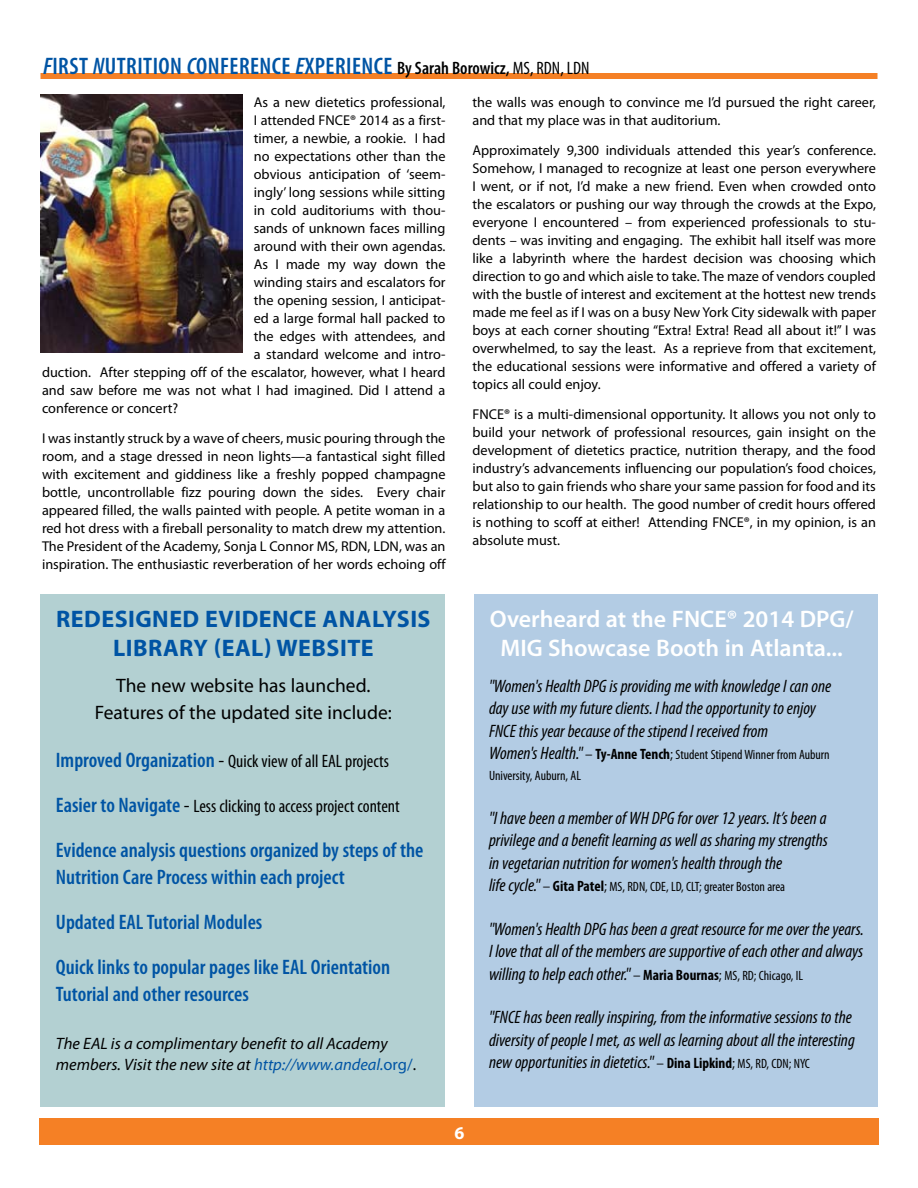
<style>
.page{position:relative;width:918px;height:1188px;background:#fff}
.page>*{position:absolute;margin:0;border:0;box-sizing:border-box;transform-origin:0 0}
.t1{font:600 24px/28.8px "Myriad Pro";color:#fff}
.t2{font:700 24px "Myriad Pro";letter-spacing:.02em;color:#0054a4}
.t3{font:600 condensed 24px "Myriad Pro";letter-spacing:.02em;color:#0054a4}
.t4{font:600 condensed 21px/27px "Myriad Pro";color:#0054a4}
.t5{font:19.5px/27px "Myriad Pro";color:#000;text-align:center}
.t6{font:italic condensed 18px/22.5px "Myriad Pro";color:#000}
.t7{font:condensed 18px "Myriad Pro";color:#000}
.t8{font:600 condensed 18px "Myriad Pro";color:#000}
.t9{font:700 18px "Myriad Pro";color:#fff}
.t10{font:italic 16.5px/21px "Myriad Pro";color:#000}
.t11{font:14.25px/18px "Myriad Pro";color:#000;text-align:justify}
.t12{font:condensed 13.5px/21px "Myriad Pro";color:#000}
.s1{font-style:italic}
.s2{font-weight:400}
.s3{font-weight:600;font-size:21px;color:#0054a4}
.s4{font-size:21px}
.s5{color:#0054a4}
.s6{font-style:normal;color:#0054a4}
.s7{font-style:normal}
.s8{font-style:italic;font-size:18px}
.s9{font-size:15px}
.s10{font-weight:700;font-size:15px}
.s11{font-style:normal;font-size:15px}
.s12{font-weight:700;font-style:normal;font-size:15px}
.s13{font-style:normal;font-size:13.5px}
</style>
<div class="page">
<div style="left:474px;top:594px;width:404px;height:513px;background:#b3cce4"></div>
<div style="left:40px;top:1118px;width:839px;height:27px;background:#f58025"></div>
<div style="left:40px;top:73px;width:838px;height:6px;background:#f58025"></div>
<img style="left:40px;top:94px;width:203px;height:259px">
<div style="left:40px;top:594px;width:406px;height:513px;background:#b3d0d2"></div>
<h1 class="t3" style="left:43px;top:51px;width:218px"><span class="s1">F</span>irst <span class="s1">N</span>utrition <span class="s1">C</span>onference</h1>
<h1 class="t3" style="left:295px;top:51px;width:61px"><span class="s1">E</span>xperience</h1>
<p class="t8" style="left:397px;top:56px;width:194px">By Sarah Borowicz, <span class="s2">MS, RDN, LDN</span></p>
<p class="t11" style="left:254px;top:93px;width:193px">As a new dietetics professional,</p>
<p class="t11" style="left:254px;top:111px;width:193px">I attended FNCE® 2014 as a first-</p>
<p class="t11" style="left:254px;top:129px;width:193px">timer, a newbie, a rookie. I had</p>
<p class="t11" style="left:254px;top:147px;width:193px">no expectations other than the</p>
<p class="t11" style="left:254px;top:165px;width:193px">obvious anticipation of ‘seem-</p>
<p class="t11" style="left:254px;top:183px;width:193px">ingly’ long sessions while sitting</p>
<p class="t11" style="left:254px;top:201px;width:193px">in cold auditoriums with thou-</p>
<p class="t11" style="left:254px;top:219px;width:193px">sands of unknown faces milling</p>
<p class="t11" style="left:254px;top:237px;width:193px">around with their own agendas.</p>
<p class="t11" style="left:254px;top:255px;width:193px">As I made my way down the</p>
<p class="t11" style="left:254px;top:273px;width:193px">winding stairs and escalators for</p>
<p class="t11" style="left:254px;top:291px;width:193px">the opening session, I anticipat-</p>
<p class="t11" style="left:254px;top:309px;width:193px">ed a large formal hall packed to</p>
<p class="t11" style="left:254px;top:327px;width:193px">the edges with attendees, and</p>
<p class="t11" style="left:254px;top:345px;width:193px">a standard welcome and intro-</p>
<p class="t11" style="left:42px;top:363px;width:405px">duction. After stepping off of the escalator, however, what I heard</p>
<p class="t11" style="left:42px;top:381px;width:405px">and saw before me was not what I had imagined. Did I attend a</p>
<p class="t11" style="left:42px;top:399px;width:138px">conference or concert?</p>
<p class="t11" style="left:42px;top:429px;width:405px">I was instantly struck by a wave of cheers, music pouring through the room, and a stage dressed in neon lights—a fantastical sight filled with excitement and giddiness like a freshly popped champagne bottle, uncontrollable fizz pouring down the sides. Every chair appeared filled, the walls painted with people. A petite woman in a red hot dress with a fireball personality to match drew my attention.<br>The President of the Academy, Sonja L Connor MS, RDN, LDN, was an inspiration. The enthusiastic reverberation of her words echoing off</p>
<h1 class="t2" style="left:56px;top:603px;width:60px">REDESIGNE</h1>
<h1 class="t2" style="left:183px;top:603px;width:92px">D EVIDENCE</h1>
<h1 class="t2" style="left:323px;top:603px;width:30px">ANALYSIS</h1>
<h1 class="t2" style="left:113px;top:632px;width:51px">LIBRARY</h1>
<h1 class="t2" style="left:214px;top:632px;width:126px">(EAL) WEBSITE</h1>
<h3 class="t5" style="left:95px;top:671px;width:298px">The new website has launched.<br>Features of the updated site include:</h3>
<p class="t7" style="left:56px;top:750px;width:334px"><span class="s3">Improved Organization</span> <span class="s4">-</span> Quick view of all EAL projects</p>
<p class="t7" style="left:56px;top:795px;width:345px"><span class="s3">Easier to Navigate</span> <span class="s4">-</span> Less clicking to access project content</p>
<h2 class="t4" style="left:56px;top:836px;width:369px">Evidence analysis questions organized by steps of the<br>Nutrition Care Process within each project</h2>
<h2 class="t4" style="left:56px;top:899px;width:336px;line-height:45px">Updated EAL Tutorial Modules<br>Quick links to popular pages like EAL Orientation</h2>
<h2 class="t4" style="left:56px;top:980px;width:194px">Tutorial and other resources</h2>
<p class="t10" style="left:56px;top:1033px;width:362px">The EAL is a complimentary benefit to all Academy members. Visit the new site at <span class="s5">http://www.andeal.</span><span class="s6">org/</span><span class="s7">.</span></p>
<p class="t11" style="left:472px;top:93px;width:405px">the walls was enough to convince me I’d pursued the right career, and that my place was in that auditorium.</p>
<p class="t11" style="left:472px;top:141px;width:405px">Approximately 9,300 individuals attended this year’s conference.<br>Somehow, I managed to recognize at least one person everywhere I went, or if not, I’d make a new friend. Even when crowded onto the escalators or pushing our way through the crowds at the Expo, everyone I encountered – from experienced professionals to stu&shy;dents – was inviting and engaging. The exhibit hall itself was more like a labyrinth where the hardest decision was choosing which direction to go and which aisle to take. The maze of vendors coupled with the bustle of interest and excitement at the hottest new trends made me feel as if I was on a busy New York City sidewalk with paper boys at each corner shouting “Extra! Extra! Read all about it!” I was overwhelmed, to say the least. As a reprieve from that excitement, the educational sessions were informative and offered a variety of topics all could enjoy.</p>
<p class="t11" style="left:472px;top:405px;width:405px">FNCE® is a multi-dimensional opportunity. It allows you not only to build your network of professional resources, gain insight on the development of dietetics practice, nutrition therapy, and the food industry’s advancements influencing our population’s food choices, but also to gain friends who share your same passion for food and its relationship to our health. The good number of credit hours offered is nothing to scoff at either! Attending FNCE®, in my opinion, is an absolute must.</p>
<h1 class="t1" style="left:490px;top:604px;width:197px">Overheard at the FNCE</h1>
<h1 class="t1" style="left:500px;top:604px;width:355px;text-indent:226px">® 2014 DPG/<br>MIG Showcase Booth in Atlanta...</h1>
<p class="t6" style="left:489px;top:674px;width:344px">"Women's Health DPG is providing me with knowledge I can one day use with my future clients. I had the opportunity to enjoy<br>FNCE this year because of the stipend I received from</p>
<p class="t12" style="left:489px;top:744px;width:342px"><span class="s8">Women's Health."</span> <span class="s9">–</span> <span class="s10">Ty-Anne Tench</span><span class="s9">;</span> Student Stipend Winner from Auburn<br>University, Auburn, AL</p>
<p class="t6" style="left:489px;top:806px;width:341px;text-align:justify">"I have been a member of WH DPG for over 12 years. It’s been a privilege and a benefit learning as well as sharing my strengths in vegetarian nutrition for women's health through the</p>
<p class="t12" style="left:489px;top:876px;width:298px"><span class="s8">life cycle."</span> <span class="s9">–</span> <span class="s10">Gita Patel</span><span class="s9">;</span> MS, RDN, CDE, LD, CLT; greater Boston area</p>
<p class="t6" style="left:489px;top:917px;width:377px;text-align:justify">"Women's Health DPG has been a great resource for me over the years.<br>I love that all of the members are supportive of each other and always willing to help each other." <span class="s11">–</span> <span class="s12">Maria Bournas</span><span class="s11">;</span> <span class="s13">MS, RD; Chicago, IL</span></p>
<p class="t6" style="left:489px;top:1006px;width:367px">"FNCE has been really inspiring, from the informative sessions to the diversity of people I met, as well as learning about all the interesting new opportunities in dietetics." <span class="s11">–</span> <span class="s12">Dina Lipkind</span><span class="s11">;</span> <span class="s13">MS, RD, CDN; NYC</span></p>
<p class="t9" style="left:454px;top:1121px;width:11px">6</p>
</div>
